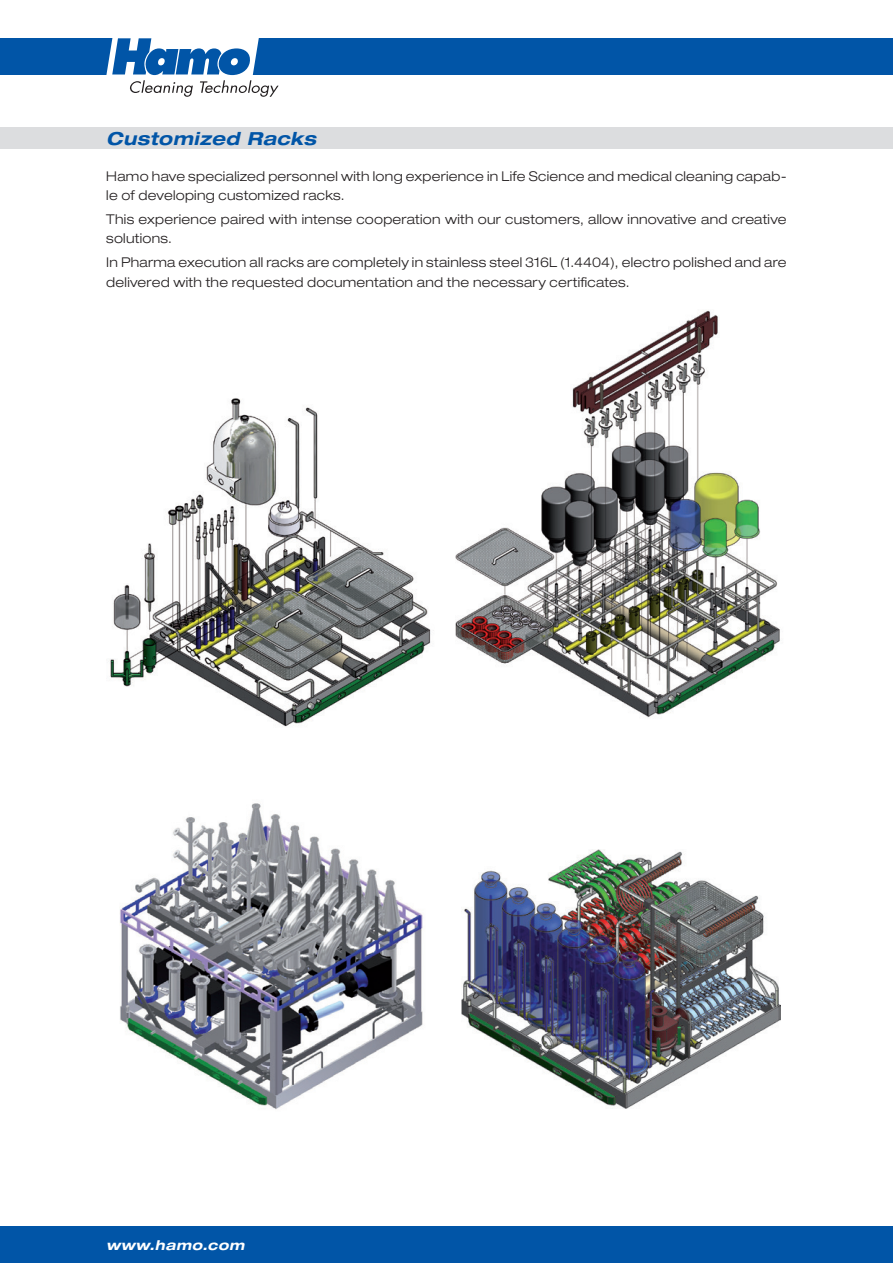
<style>
.page{position:relative;width:893px;height:1263px;background:#fff}
.page>*{position:absolute;margin:0;border:0;box-sizing:border-box;transform-origin:0 0}
.t1{font:italic 700 expanded 18px "Helvetica Neue";letter-spacing:.025em;color:#0155a7}
.t2{font:300 expanded 13.5px/19.5px "Helvetica Neue";letter-spacing:.02em;color:#231f20}
.t3{font:italic 700 expanded 13.5px "Helvetica Neue";letter-spacing:.035em;color:#fff}
</style>
<div class="page">
<img style="left:455px;top:310px;width:325px;height:408px">
<img style="left:110px;top:398px;width:321px;height:329px">
<img style="left:462px;top:849px;width:319px;height:259px">
<img style="left:120px;top:803px;width:303px;height:307px">
<div style="left:0;top:1227px;width:893px;height:36px;background:#0155a7"></div>
<div style="left:0;top:38px;width:893px;height:36px;background:#0155a7"></div>
<svg style="left:105px;top:38px;width:174px;height:59px"></svg>
<div style="left:0;top:128px;width:893px;height:21px;background:#dcdddf"></div>
<h1 class="t1" style="left:106px;top:128px;width:211px">Customized Racks</h1>
<p class="t2" style="left:106px;top:166px;width:682px">Hamo have specialized personnel with long experience in Life Science and medical cleaning capab&shy;le of developing customized racks.</p>
<p class="t2" style="left:106px;top:209px;width:682px">This experience paired with intense cooperation with our customers, allow innovative and creative solutions.</p>
<p class="t2" style="left:106px;top:252px;width:682px">In Pharma execution all racks are completely in stainless steel 316L (1.4404), electro polished and are delivered with the requested documentation and the necessary certificates.</p>
<p class="t3" style="left:106px;top:1237px;width:140px">www.hamo.com</p>
</div>
